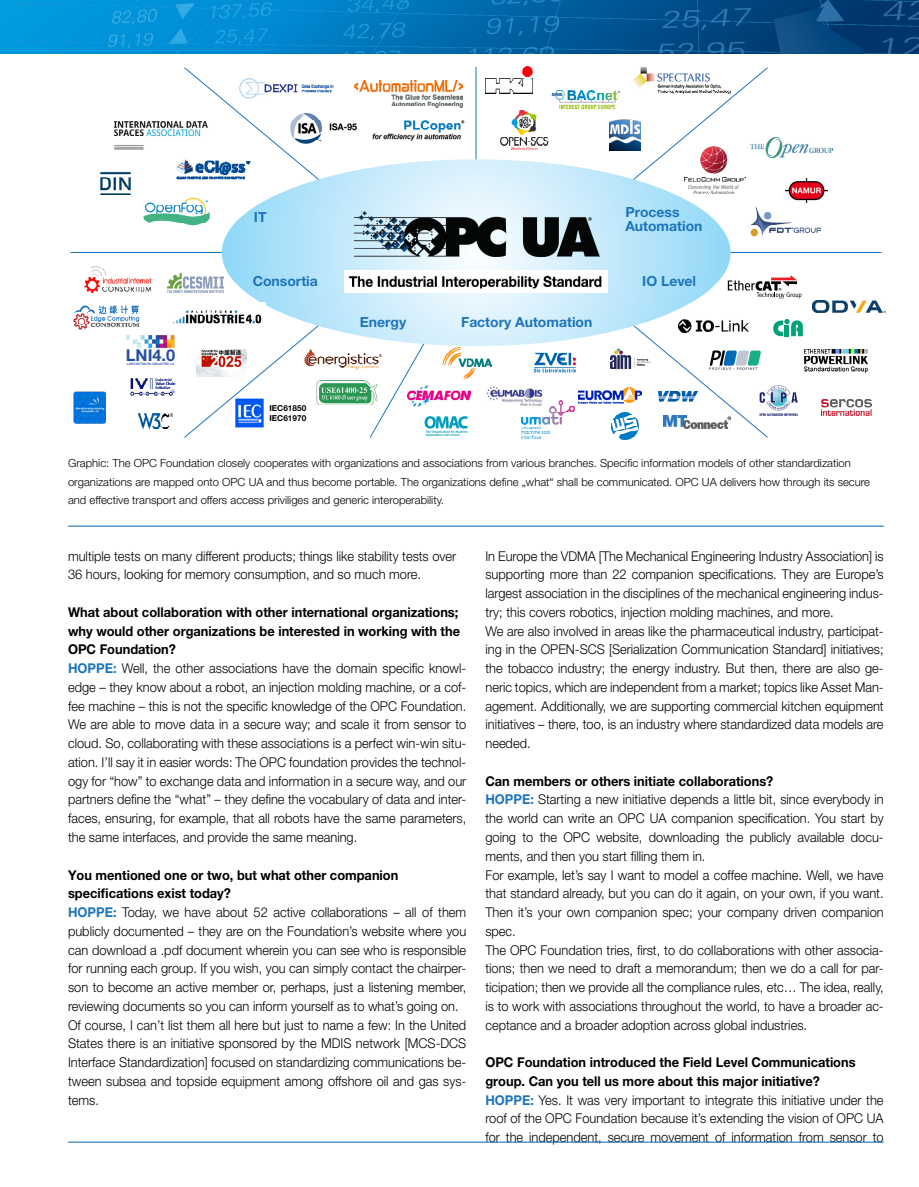
<style>
.page{position:relative;width:919px;height:1187px;background:#fff}
.page>*{position:absolute;margin:0;border:0;box-sizing:border-box;transform-origin:0 0}
.t1{font:700 16.35px "Helvetica Neue LT Pro";color:#244fa1}
.t2{font:700 13.95px/14px "Helvetica Neue LT Pro";color:#1e74bb}
.t3{font:300 13.5px/18.8px "Helvetica Neue LT Pro";color:#000;scale:.95 1}
.t4{font:300 11.25px/18.8px "Helvetica Neue LT Pro";color:#000}
.t5{font:700 8.25px/9.9px "Helvetica Neue LT Pro";color:#000}
.t6{font:500 3.15px "Helvetica Neue LT Pro";color:#244fa1}
.s1{font-weight:700}
.s2{font-weight:700;color:#1e74bb}
</style>
<div class="page">
<hr style="left:475px;top:67px;width:1px;height:123px;background:#1e74bb">
<svg style="left:184px;top:67px;width:111px;height:92px"></svg>
<hr style="left:673px;top:252px;width:208px;height:1px;background:#1e74bb">
<hr style="left:71px;top:252px;width:207px;height:1px;background:#1e74bb">
<svg style="left:619px;top:67px;width:149px;height:92px"></svg>
<svg style="left:184px;top:346px;width:149px;height:92px"></svg>
<svg style="left:222px;top:159px;width:508px;height:187px"></svg>
<img style="left:812px;top:301px;width:73px;height:12px">
<svg style="left:727px;top:275px;width:74px;height:23px"></svg>
<img style="left:821px;top:399px;width:50px;height:16px">
<svg style="left:369px;top:332px;width:98px;height:106px"></svg>
<img style="left:302px;top:347px;width:81px;height:24px">
<img style="left:578px;top:390px;width:41px;height:13px">
<img style="left:804px;top:349px;width:63px;height:23px">
<img style="left:439px;top:347px;width:52px;height:33px">
<img style="left:138px;top:413px;width:34px;height:17px">
<img style="left:143px;top:197px;width:67px;height:29px">
<img style="left:684px;top:146px;width:62px;height:47px">
<svg style="left:619px;top:313px;width:183px;height:125px"></svg>
<img style="left:748px;top:207px;width:72px;height:30px">
<img style="left:521px;top:401px;width:53px;height:38px">
<img style="left:354px;top:80px;width:108px;height:27px">
<img style="left:664px;top:415px;width:66px;height:13px">
<img style="left:750px;top:138px;width:82px;height:20px">
<img style="left:372px;top:120px;width:93px;height:21px">
<img style="left:534px;top:352px;width:42px;height:20px">
<img style="left:100px;top:171px;width:31px;height:24px">
<img style="left:407px;top:385px;width:63px;height:21px">
<img style="left:785px;top:178px;width:42px;height:24px">
<img style="left:235px;top:399px;width:29px;height:28px">
<img style="left:317px;top:380px;width:60px;height:24px">
<img style="left:114px;top:120px;width:95px;height:29px">
<img style="left:611px;top:413px;width:27px;height:26px">
<img style="left:238px;top:78px;width:96px;height:21px">
<img style="left:127px;top:336px;width:48px;height:11px">
<img style="left:486px;top:386px;width:57px;height:21px">
<img style="left:84px;top:266px;width:68px;height:28px">
<img style="left:130px;top:378px;width:46px;height:18px">
<img style="left:196px;top:349px;width:50px;height:27px">
<img style="left:172px;top:302px;width:93px;height:26px">
<img style="left:344px;top:270px;width:263px;height:22px">
<img style="left:73px;top:391px;width:33px;height:32px">
<img style="left:176px;top:155px;width:77px;height:28px">
<img style="left:73px;top:305px;width:67px;height:25px">
<img style="left:285px;top:105px;width:72px;height:41px">
<img style="left:551px;top:87px;width:69px;height:23px">
<img style="left:609px;top:119px;width:31px;height:31px">
<img style="left:485px;top:67px;width:47px;height:27px">
<img style="left:500px;top:110px;width:49px;height:41px">
<img style="left:610px;top:348px;width:40px;height:21px">
<img style="left:167px;top:274px;width:57px;height:18px">
<img style="left:759px;top:385px;width:38px;height:30px">
<img style="left:633px;top:67px;width:97px;height:27px">
<hr style="left:68px;top:525px;width:815px;height:1px;background:#1e74bb">
<img style="left:0;top:0;width:918px;height:53px">
<hr style="left:68px;top:1141px;width:815px;height:1px;background:#1e74bb">
<img style="left:353px;top:211px;width:247px;height:46px">
<p class="t2" style="left:254px;top:210px;width:14px">IT</p>
<p class="t2" style="left:625px;top:205px;width:79px">Process<br>Automation</p>
<p class="t1" style="left:126px;top:345px;width:51px">LNI4.0</p>
<p class="t6" style="left:127px;top:362px;width:49px">LABS NETWORK INDUSTRIE 4.0</p>
<p class="t2" style="left:253px;top:274px;width:66px">Consortia</p>
<p class="t5" style="left:269px;top:402px;width:38px">IEC61850<br>IEC61970</p>
<p class="t2" style="left:360px;top:314px;width:48px">Energy</p>
<p class="t2" style="left:461px;top:314px;width:133px">Factory Automation</p>
<p class="t2" style="left:642px;top:274px;width:55px">IO Level</p>
<p class="t4" style="left:68px;top:453px;width:803px">Graphic: The OPC Foundation closely cooperates with organizations and associations from various branches. Specific information models of other standardization organizations are mapped onto OPC UA and thus become portable. The organizations define „what“ shall be communicated. OPC UA delivers how through its secure and effective transport and offers access priviliges and generic interoperability.</p>
<p class="t3" style="left:68px;top:546px;width:410px">multiple tests on many different products; things like stability tests over<br>36 hours, looking for memory consumption, and so much more.</p>
<p class="t3" style="left:68px;top:602px;width:420px"><span class="s1">What about collaboration with other international organizations; why would other organizations be interested in working with the OPC Foundation?<br></span><span class="s2">HOPPE:</span> Well, the other associations have the domain specific knowl&shy;edge – they know about a robot, an injection molding machine, or a cof&shy;fee machine – this is not the specific knowledge of the OPC Foundation.<br>We are able to move data in a secure way; and scale it from sensor to cloud. So, collaborating with these associations is a perfect win-win situ&shy;ation. I’ll say it in easier words: The OPC foundation provides the technol&shy;ogy for “how” to exchange data and information in a secure way, and our partners define the “what” – they define the vocabulary of data and inter&shy;faces, ensuring, for example, that all robots have the same parameters, the same interfaces, and provide the same meaning.</p>
<p class="t3" style="left:68px;top:865px;width:420px"><span class="s1">You mentioned one or two, but what other companion specifications exist today?<br></span><span class="s2">HOPPE:</span> Today, we have about 52 active collaborations – all of them publicly documented – they are on the Foundation’s website where you can download a .pdf document wherein you can see who is responsible for running each group. If you wish, you can simply contact the chairper&shy;son to become an active member or, perhaps, just a listening member, reviewing documents so you can inform yourself as to what’s going on.<br>Of course, I can’t list them all here but just to name a few: In the United States there is an initiative sponsored by the MDIS network [MCS-DCS Interface Standardization] focused on standardizing communications be&shy;tween subsea and topside equipment among offshore oil and gas sys&shy;tems.</p>
<p class="t3" style="left:485px;top:546px;width:420px">In Europe the VDMA [The Mechanical Engineering Industry Association] is supporting more than 22 companion specifications. They are Europe’s largest association in the disciplines of the mechanical engineering indus&shy;try; this covers robotics, injection molding machines, and more.<br>We are also involved in areas like the pharmaceutical industry, participat&shy;ing in the OPEN-SCS [Serialization Communication Standard] initiatives; the tobacco industry; the energy industry. But then, there are also ge&shy;neric topics, which are independent from a market; topics like Asset Man&shy;agement. Additionally, we are supporting commercial kitchen equipment initiatives – there, too, is an industry where standardized data models are needed.</p>
<p class="t3" style="left:485px;top:771px;width:420px"><span class="s1">Can members or others initiate collaborations?<br></span><span class="s2">HOPPE:</span> Starting a new initiative depends a little bit, since everybody in the world can write an OPC UA companion specification. You start by going to the OPC website, downloading the publicly available docu&shy;ments, and then you start filling them in.<br>For example, let’s say I want to model a coffee machine. Well, we have that standard already, but you can do it again, on your own, if you want.<br>Then it’s your own companion spec; your company driven companion spec.<br>The OPC Foundation tries, first, to do collaborations with other associa&shy;tions; then we need to draft a memorandum; then we do a call for par&shy;ticipation; then we provide all the compliance rules, etc… The idea, really, is to work with associations throughout the world, to have a broader ac&shy;ceptance and a broader adoption across global industries.</p>
<p class="t3" style="left:485px;top:1052px;width:420px"><span class="s1">OPC Foundation introduced the Field Level Communications group. Can you tell us more about this major initiative?<br></span><span class="s2">HOPPE:</span> Yes. It was very important to integrate this initiative under the roof of the OPC Foundation because it’s extending the vision of OPC UA for the independent, secure movement of information from sensor to</p>
</div>
